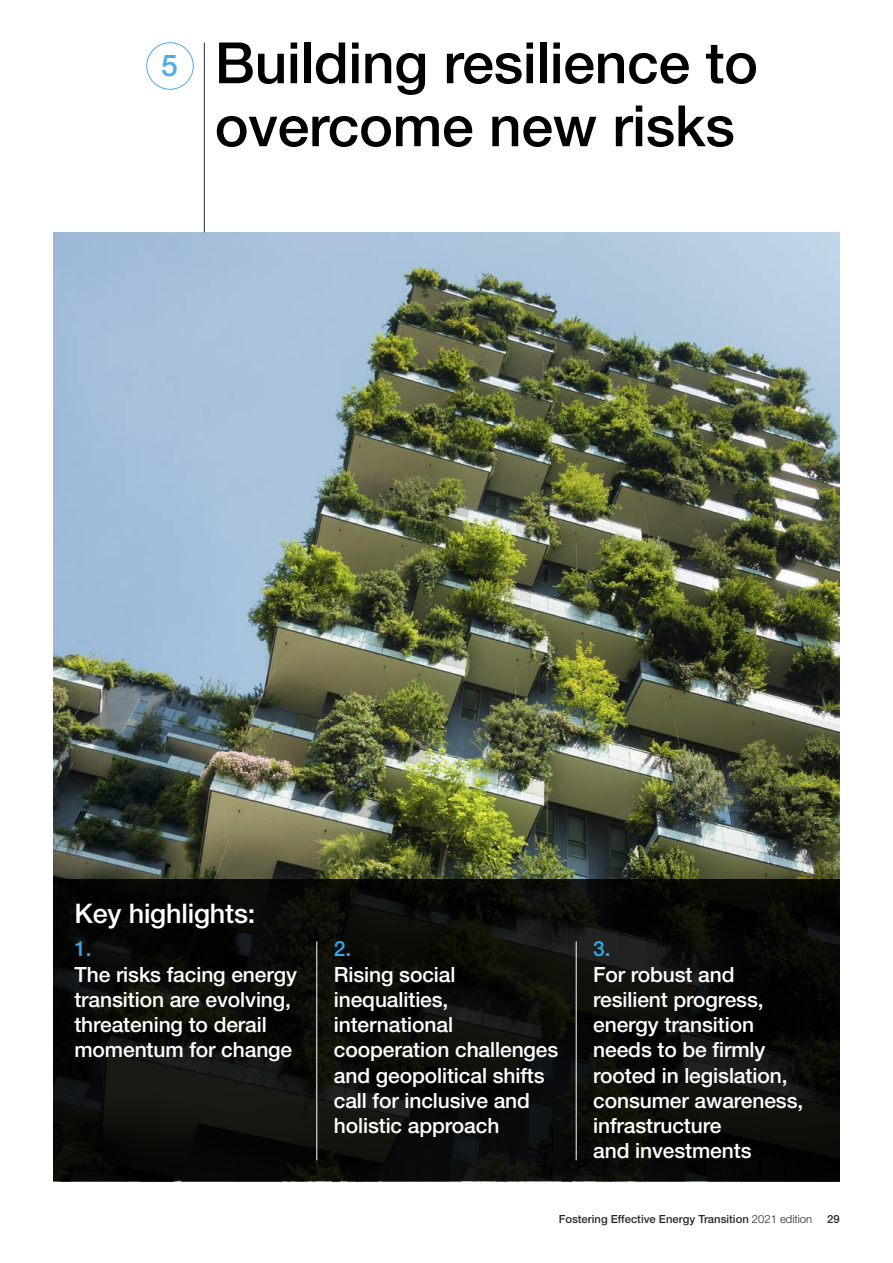
<style>
.page{position:relative;width:893px;height:1263px;background:#fff}
.page>*{position:absolute;margin:0;border:0;box-sizing:border-box;transform-origin:0 0}
.t1{font:500 57px/63px "Helvetica Neue LT Pro";letter-spacing:-.005em;color:#000}
.t2{font:500 30px "Helvetica Neue LT Pro";color:#4cadea}
.t3{font:500 27px "Helvetica Neue LT Pro";letter-spacing:-.005em;color:#fff}
.t4{font:500 21px/25.2px "Helvetica Neue LT Pro";letter-spacing:-.005em;color:#fff}
.t5{font:500 21px "Helvetica Neue LT Pro";color:#36a7e9}
.t6{font:500 11.25px "Helvetica Neue LT Pro";color:#292929}
.s1{font-weight:300}
</style>
<div class="page">
<div style="left:147px;top:43px;width:46px;height:46px;border:1px solid #4cadea;border-radius:50%"></div>
<img style="left:53px;top:232px;width:787px;height:648px">
<hr style="left:204px;top:43px;width:1px;height:189px;background:#292929">
<svg style="left:53px;top:880px;width:787px;height:301px;fill:#0a0b08"></svg>
<hr style="left:317px;top:941px;width:1px;height:219px;background:#fff">
<hr style="left:576px;top:941px;width:1px;height:219px;background:#fff">
<h2 class="t2" style="left:161px;top:48px;width:18px">5</h2>
<h1 class="t1" style="left:215px;top:31px;width:545px">Building resilience to overcome new risks</h1>
<p class="t3" style="left:74px;top:897px;width:182px">Key highlights:</p>
<p class="t5" style="left:74px;top:936px;width:19px">1.</p>
<p class="t4" style="left:74px;top:961px;width:224px">The risks facing energy transition are evolving, threatening to derail momentum for change</p>
<p class="t5" style="left:334px;top:936px;width:19px">2.</p>
<p class="t4" style="left:334px;top:961px;width:226px">Rising social inequalities, international cooperation challenges and geopolitical shifts call for inclusive and holistic approach</p>
<p class="t5" style="left:593px;top:936px;width:19px">3.</p>
<p class="t4" style="left:593px;top:961px;width:212px">For robust and resilient progress, energy transition needs to be firmly rooted in legislation, consumer awareness, infrastructure<br>and investments</p>
<p class="t6" style="left:559px;top:1212px;width:255px">Fostering Effective Energy Transition <span class="s1">2021 edition</span></p>
<p class="t6" style="left:827px;top:1212px;width:14px">29</p>
</div>
